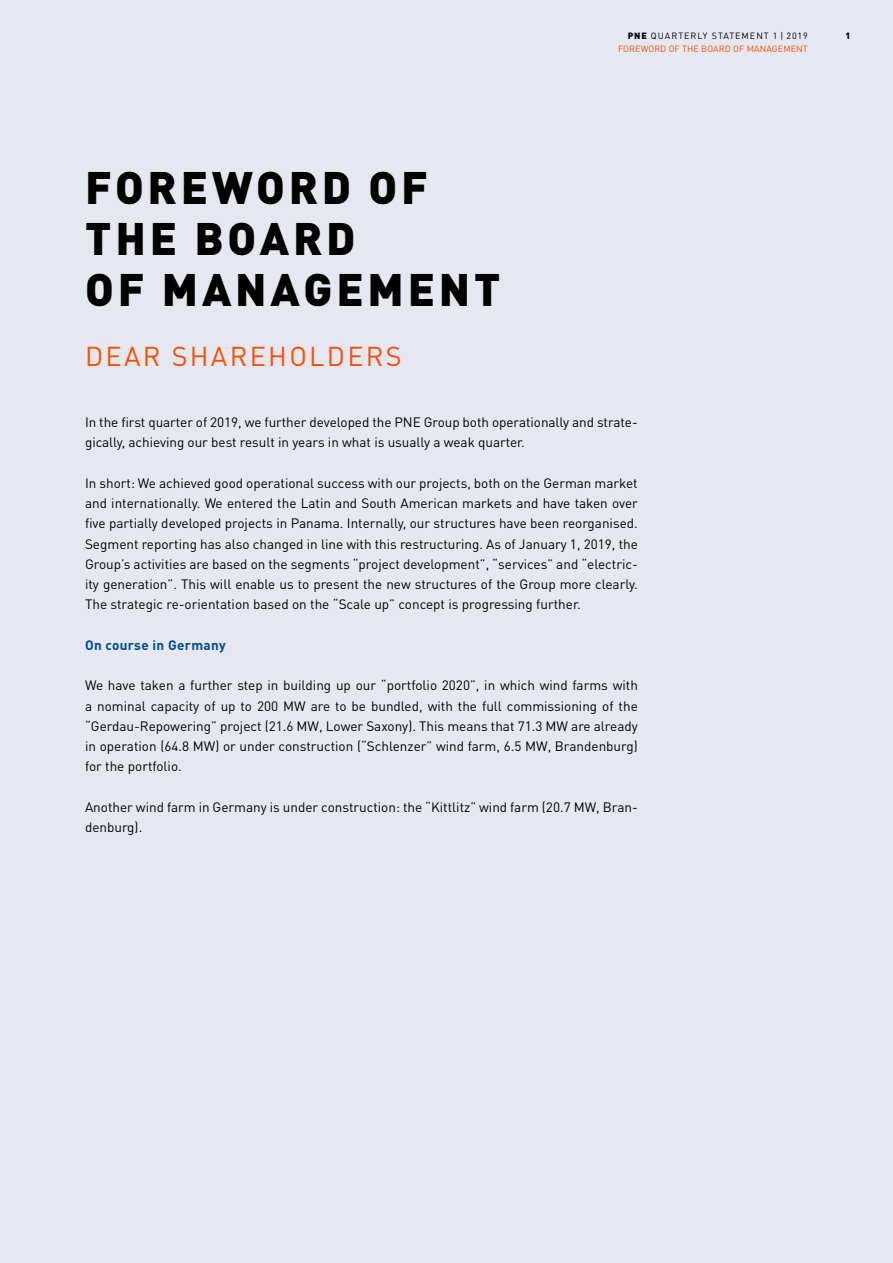
<style>
.page{position:relative;width:893px;height:1263px;background:#e5e8f0}
.page>*{position:absolute;margin:0;border:0;box-sizing:border-box;transform-origin:0 0}
.t1{font:900 45px/51px "DINOT";letter-spacing:.085em;color:#000}
.t2{font:27px "DINOT";letter-spacing:.085em;color:#ff4c00}
.t3{font:13.5px/20.2px "DINOT";letter-spacing:-.005em;color:#000}
.t4{font:700 13.5px "DINOT";letter-spacing:.025em;color:#004a97}
.t5{font:9px "DINOT";letter-spacing:.01em;color:#ff4c00}
.t6{font:9px "DINOT";letter-spacing:.11em;color:#000}
.t7{font:900 9px "DINOT";color:#000}
.s1{font-weight:900}
</style>
<div class="page">
<h1 class="t1" style="left:85px;top:161px;width:417px">FOREWORD OF<br>THE BOARD<br>OF MANAGEMENT</h1>
<h2 class="t2" style="left:85px;top:338px;width:318px">DEAR SHAREHOLDERS</h2>
<p class="t6" style="left:628px;top:29px;width:182px"><span class="s1">PNE</span> QUARTERLY STATEMENT 1 | 2019</p>
<p class="t7" style="left:845px;top:29px;width:7px">1</p>
<p class="t5" style="left:618px;top:42px;width:191px">FOREWORD OF THE BOARD OF MANAGEMENT</p>
<p class="t3" style="left:85px;top:411px;width:554px">In the first quarter of 2019, we further developed the PNE Group both operationally and strate&shy;gically, achieving our best result in years in what is usually a weak quarter.</p>
<p class="t3" style="left:85px;top:472px;width:554px;text-align:justify">In short: We achieved good operational success with our projects, both on the German market and internationally. We entered the Latin and South American markets and have taken over five partially developed projects in Panama. Internally, our structures have been reorganised.<br>Segment reporting has also changed in line with this restructuring. As of January 1, 2019, the Group’s activities are based on the segments “project development”, “services” and “electric&shy;ity generation”. This will enable us to present the new structures of the Group more clearly.<br>The strategic re-orientation based on the “Scale up” concept is progressing further.</p>
<p class="t4" style="left:85px;top:636px;width:142px">On course in Germany</p>
<p class="t3" style="left:85px;top:675px;width:554px;text-align:justify">We have taken a further step in building up our “portfolio 2020”, in which wind farms with a nominal capacity of up to 200 MW are to be bundled, with the full commissioning of the “Gerdau-Repowering” project (21.6 MW, Lower Saxony). This means that 71.3 MW are already in operation (64.8 MW) or under construction (“Schlenzer” wind farm, 6.5 MW, Brandenburg) for the portfolio.</p>
<p class="t3" style="left:85px;top:796px;width:554px">Another wind farm in Germany is under construction: the “Kittlitz” wind farm (20.7 MW, Bran&shy;denburg).</p>
</div>
